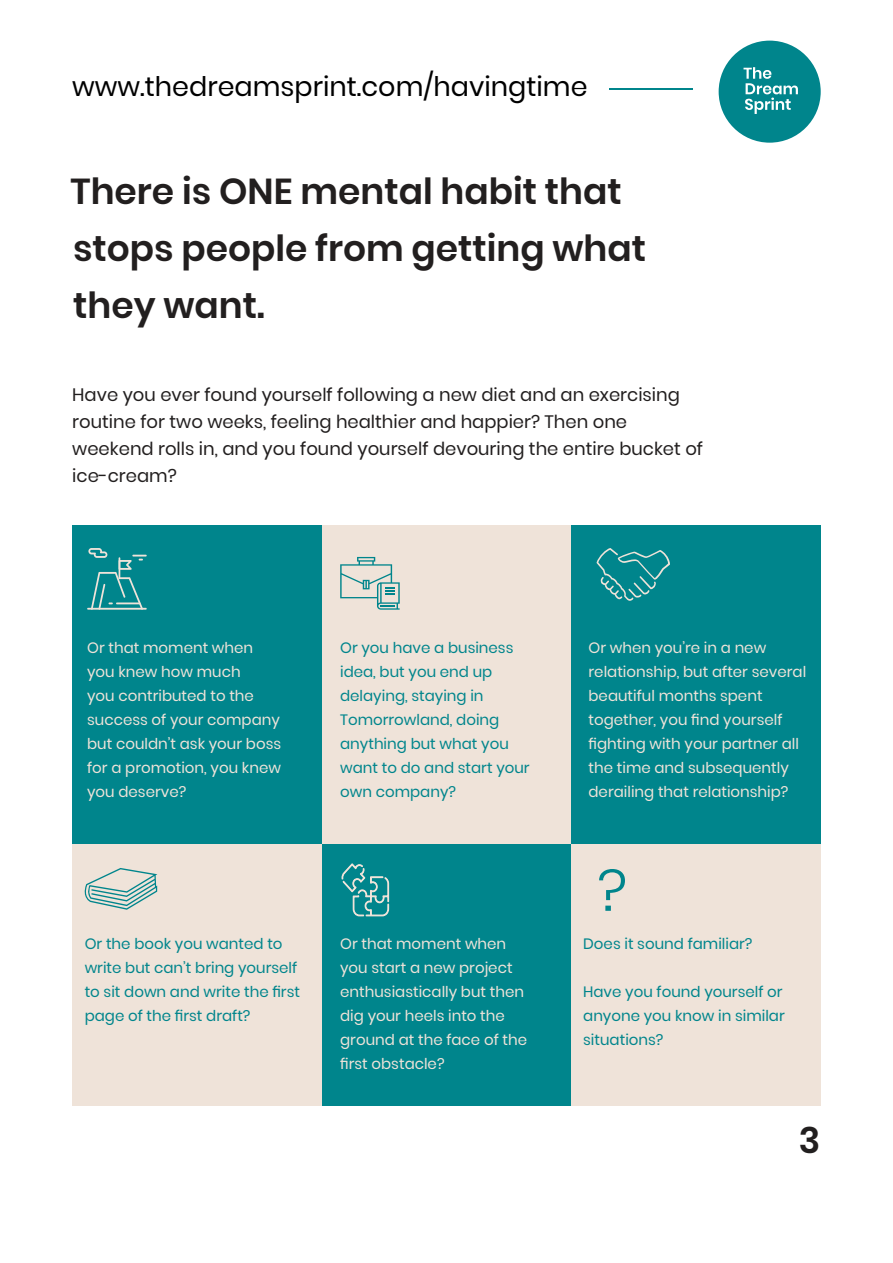
<style>
.page{position:relative;width:893px;height:1263px;background:#fff}
.page>*{position:absolute;margin:0;border:0;box-sizing:border-box;transform-origin:0 0}
.t1{font:600 36px/57px "Poppins";color:#221f1f}
.t2{font:27px "Poppins";color:#000}
.t3{font:18px/27px "Poppins";color:#221f1f}
.t4{font:15px/24px "Poppins";color:#efe3d9}
.t5{font:15px/24px "Poppins";color:#00858c}
</style>
<div class="page">
<div style="left:719px;top:41px;width:102px;height:102px;background:#00858c;border-radius:50%"></div>
<svg style="left:743px;top:67px;width:55px;height:47px"></svg>
<hr style="left:610px;top:88px;width:83px;height:2px;background:#00858c">
<div style="left:322px;top:525px;width:249px;height:319px;background:#efe3d9"></div>
<div style="left:571px;top:525px;width:250px;height:319px;background:#00858c"></div>
<div style="left:72px;top:525px;width:250px;height:319px;background:#00858c"></div>
<svg style="left:596px;top:548px;width:74px;height:53px"></svg>
<svg style="left:340px;top:557px;width:60px;height:53px"></svg>
<hr style="left:87px;top:608px;width:60px;height:2px;background:#efe3d9">
<svg style="left:88px;top:548px;width:59px;height:62px"></svg>
<div style="left:322px;top:844px;width:249px;height:262px;background:#00858c"></div>
<div style="left:571px;top:844px;width:250px;height:262px;background:#efe3d9"></div>
<div style="left:72px;top:844px;width:250px;height:262px;background:#efe3d9"></div>
<svg style="left:84px;top:868px;width:73px;height:42px"></svg>
<svg style="left:341px;top:863px;width:48px;height:54px"></svg>
<svg style="left:599px;top:869px;width:26px;height:42px"></svg>
<h2 class="t2" style="left:72px;top:71px;width:517px">www.thedreamsprint.com/havingtime</h2>
<h1 class="t1" style="left:71px;top:165px;width:577px">There is ONE mental habit that stops people from getting what they want.</h1>
<p class="t3" style="left:72px;top:381px;width:632px">Have you ever found yourself following a new diet and an exercising routine for two weeks, feeling healthier and happier? Then one weekend rolls in, and you found yourself devouring the entire bucket of ice-cream?</p>
<p class="t4" style="left:87px;top:636px;width:196px">Or that moment when you knew how much<br>you contributed to the success of your company but couldn’t ask your boss for a promotion, you knew you deserve?</p>
<p class="t5" style="left:340px;top:636px;width:191px">Or you have a business idea, but you end up delaying, staying in<br>Tomorrowland, doing anything but what you want to do and start your own company?</p>
<p class="t4" style="left:588px;top:636px;width:219px">Or when you’re in a new relationship, but after several beautiful months spent together, you find yourself fighting with your partner all the time and subsequently derailing that relationship?</p>
<p class="t5" style="left:85px;top:932px;width:217px">Or the book you wanted to write but can’t bring yourself to sit down and write the first page of the first draft?</p>
<p class="t4" style="left:340px;top:932px;width:188px">Or that moment when you start a new project enthusiastically but then dig your heels into the ground at the face of the first obstacle?</p>
<p class="t5" style="left:583px;top:932px;width:171px">Does it sound familiar?</p>
<p class="t5" style="left:583px;top:980px;width:203px">Have you found yourself or anyone you know in similar situations?</p>
<h1 class="t1" style="left:799px;top:1114px;width:23px">3</h1>
</div>
